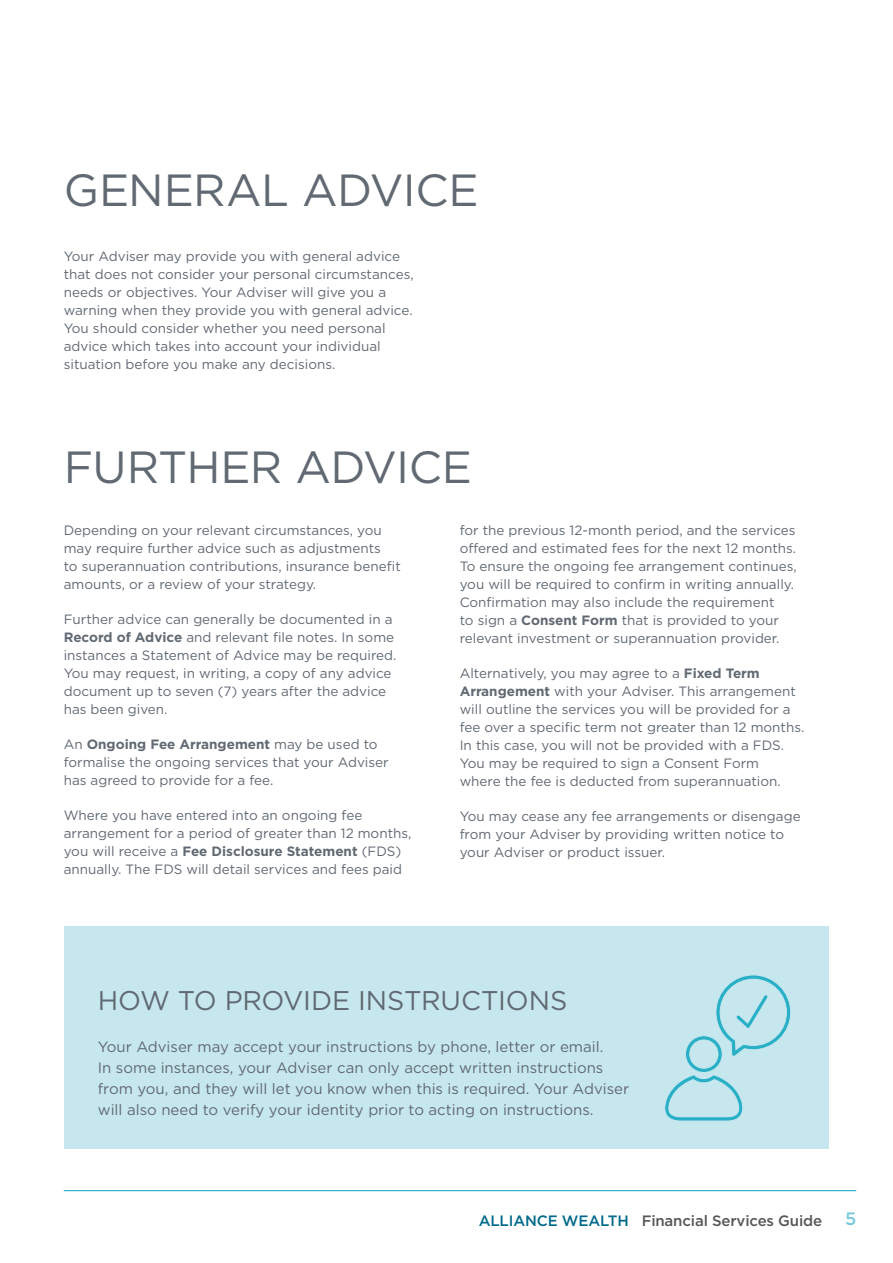
<style>
.page{position:relative;width:893px;height:1263px;background:#fff}
.page>*{position:absolute;margin:0;border:0;box-sizing:border-box;transform-origin:0 0}
.t1{font:45px "Gotham";letter-spacing:-.015em;color:#616972}
.t2{font:27px "Gotham";letter-spacing:-.005em;color:#616972}
.t3{font:500 18px "Gotham";color:#79cadc}
.t4{font:15px/21px "Gotham";color:#616972}
.t5{font:500 15px "Gotham";letter-spacing:-.01em;color:#575756}
.t6{font:13.5px/18px "Gotham";color:#616972}
.s1{font-weight:700}
.s2{color:#006a8b}
</style>
<div class="page">
<div style="left:65px;top:926px;width:764px;height:222px;background:#c7e7ef"></div>
<svg style="left:665px;top:975px;width:126px;height:146px"></svg>
<hr style="left:64px;top:1190px;width:792px;height:1px;background:#00a0c2">
<h1 class="t1" style="left:64px;top:161px;width:416px">GENERAL ADVICE</h1>
<p class="t6" style="left:64px;top:247px;width:352px">Your Adviser may provide you with general advice that does not consider your personal circumstances, needs or objectives. Your Adviser will give you a warning when they provide you with general advice.<br>You should consider whether you need personal advice which takes into account your individual situation before you make any decisions.</p>
<h1 class="t1" style="left:64px;top:438px;width:410px">FURTHER ADVICE</h1>
<p class="t6" style="left:64px;top:521px;width:339px">Depending on your relevant circumstances, you may require further advice such as adjustments<br>to superannuation contributions, insurance benefit amounts, or a review of your strategy.</p>
<p class="t6" style="left:64px;top:610px;width:334px">Further advice can generally be documented in a <span class="s1">Record of Advice</span> and relevant file notes. In some instances a Statement of Advice may be required.<br>You may request, in writing, a copy of any advice document up to seven (7) years after the advice has been given.</p>
<p class="t6" style="left:64px;top:735px;width:326px">An <span class="s1">Ongoing Fee Arrangement</span> may be used to formalise the ongoing services that your Adviser has agreed to provide for a fee.</p>
<p class="t6" style="left:64px;top:806px;width:349px">Where you have entered into an ongoing fee arrangement for a period of greater than 12 months, you will receive a <span class="s1">Fee Disclosure Statement</span> (FDS) annually. The FDS will detail services and fees paid</p>
<p class="t6" style="left:460px;top:521px;width:338px">for the previous 12-month period, and the services offered and estimated fees for the next 12 months.<br>To ensure the ongoing fee arrangement continues, you will be required to confirm in writing annually.<br>Confirmation may also include the requirement<br>to sign a <span class="s1">Consent Form</span> that is provided to your relevant investment or superannuation provider.</p>
<p class="t6" style="left:460px;top:664px;width:346px">Alternatively, you may agree to a <span class="s1">Fixed Term Arrangement</span> with your Adviser. This arrangement will outline the services you will be provided for a fee over a specific term not greater than 12 months.<br>In this case, you will not be provided with a FDS.<br>You may be required to sign a Consent Form<br>where the fee is deducted from superannuation.</p>
<p class="t6" style="left:460px;top:807px;width:342px">You may cease any fee arrangements or disengage from your Adviser by providing written notice to your Adviser or product issuer.</p>
<h2 class="t2" style="left:98px;top:983px;width:471px">HOW TO PROVIDE INSTRUCTIONS</h2>
<p class="t4" style="left:98px;top:1036px;width:533px">Your Adviser may accept your instructions by phone, letter or email.<br>In some instances, your Adviser can only accept written instructions from you, and they will let you know when this is required. Your Adviser will also need to verify your identity prior to acting on instructions.</p>
<p class="t5" style="left:479px;top:1212px;width:345px"><span class="s2">ALLIANCE WEALTH</span> Financial Services Guide</p>
<h3 class="t3" style="left:845px;top:1208px;width:13px">5</h3>
</div>
